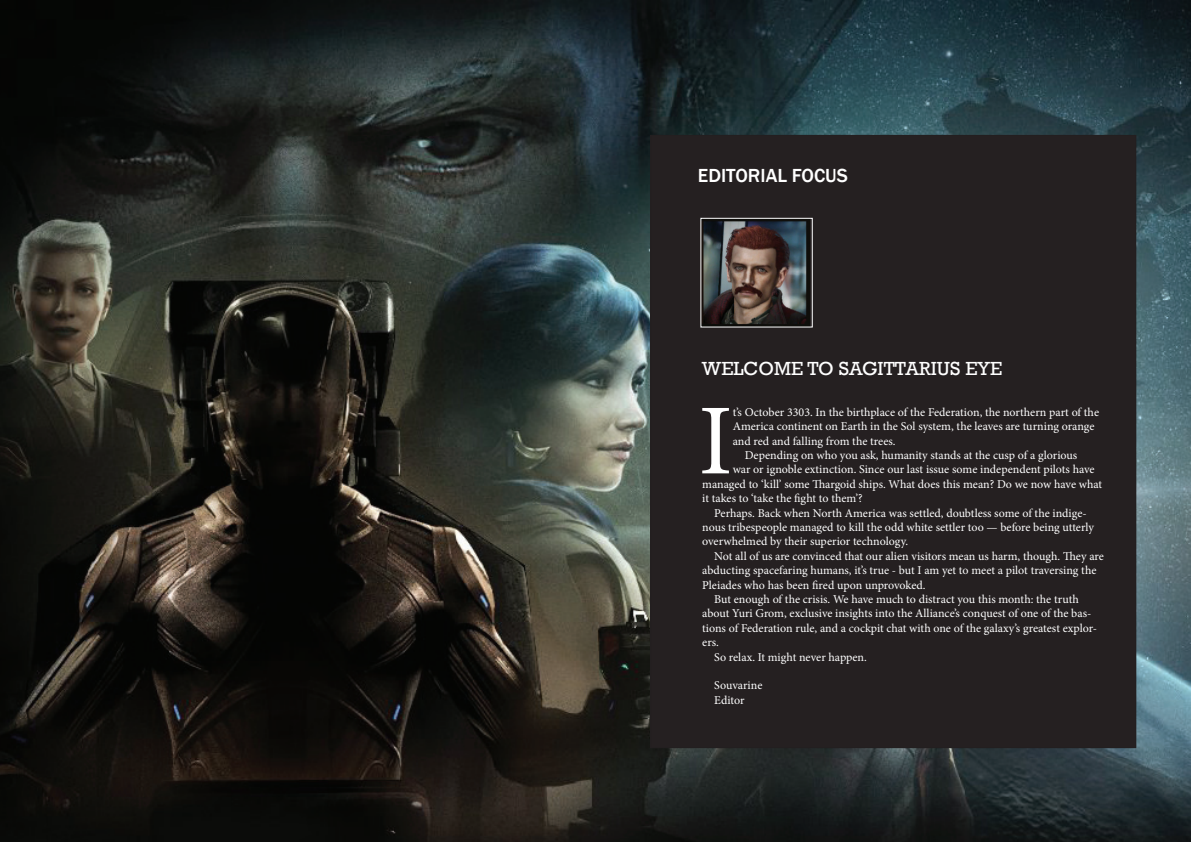
<style>
.page{position:relative;width:1191px;height:842px;background:#fff}
.page>*{position:absolute;margin:0;border:0;box-sizing:border-box;transform-origin:0 0}
.t1{font:100.6px "Minion Pro";color:#fff}
.t2{font:19.5px "Rockwell";color:#fff}
.t3{font:500 19.5px "Franklin Gothic";color:#fff}
.t4{font:12px/14.4px "Minion Pro";letter-spacing:-.005em;color:#fff}
</style>
<div class="page">
<img style="left:0;top:0;width:1191px;height:842px">
<div style="left:650px;top:135px;width:485px;height:613px;background:#252021"></div>
<img style="left:702px;top:220px;width:107px;height:106px">
<h2 class="t3" style="left:698px;top:163px;width:152px">EDITORIAL FOCUS</h2>
<h2 class="t2" style="left:702px;top:357px;width:302px">WELCOME TO SAGITTARIUS EYE</h2>
<h1 class="t1" style="left:698px;top:374px;width:36px">I</h1>
<p class="t4" style="left:732px;top:405px;width:368px">t’s October 3303. In the birthplace of the Federation, the northern part of the</p>
<p class="t4" style="left:732px;top:419px;width:363px">America continent on Earth in the Sol system, the leaves are turning orange</p>
<p class="t4" style="left:732px;top:434px;width:164px">and red and falling from the trees.</p>
<p class="t4" style="left:744px;top:448px;width:334px">Depending on who you ask, humanity stands at the cusp of a glorious</p>
<p class="t4" style="left:732px;top:462px;width:363px">war or ignoble extinction. Since our last issue some independent pilots have</p>
<p class="t4" style="left:702px;top:477px;width:401px">managed to ‘kill’ some Thargoid ships. What does this mean? Do we now have what</p>
<p class="t4" style="left:702px;top:491px;width:162px">it takes to ‘take the fight to them’?</p>
<p class="t4" style="left:714px;top:506px;width:374px">Perhaps. Back when North America was settled, doubtless some of the indige-</p>
<p class="t4" style="left:702px;top:520px;width:393px">nous tribespeople managed to kill the odd white settler too — before being utterly</p>
<p class="t4" style="left:702px;top:534px;width:207px">overwhelmed by their superior technology.</p>
<p class="t4" style="left:714px;top:549px;width:391px">Not all of us are convinced that our alien visitors mean us harm, though. They are</p>
<p class="t4" style="left:702px;top:563px;width:396px">abducting spacefaring humans, it’s true - but I am yet to meet a pilot traversing the</p>
<p class="t4" style="left:702px;top:578px;width:225px">Pleiades who has been fired upon unprovoked.</p>
<p class="t4" style="left:714px;top:592px;width:366px">But enough of the crisis. We have much to distract you this month: the truth</p>
<p class="t4" style="left:702px;top:606px;width:390px">about Yuri Grom, exclusive insights into the Alliance’s conquest of one of the bas-</p>
<p class="t4" style="left:702px;top:621px;width:396px">tions of Federation rule, and a cockpit chat with one of the galaxy’s greatest explor-</p>
<p class="t4" style="left:702px;top:635px;width:18px">ers.</p>
<p class="t4" style="left:714px;top:650px;width:154px">So relax. It might never happen.</p>
<p class="t4" style="left:714px;top:678px;width:50px">Souvarine<br>Editor</p>
</div>
